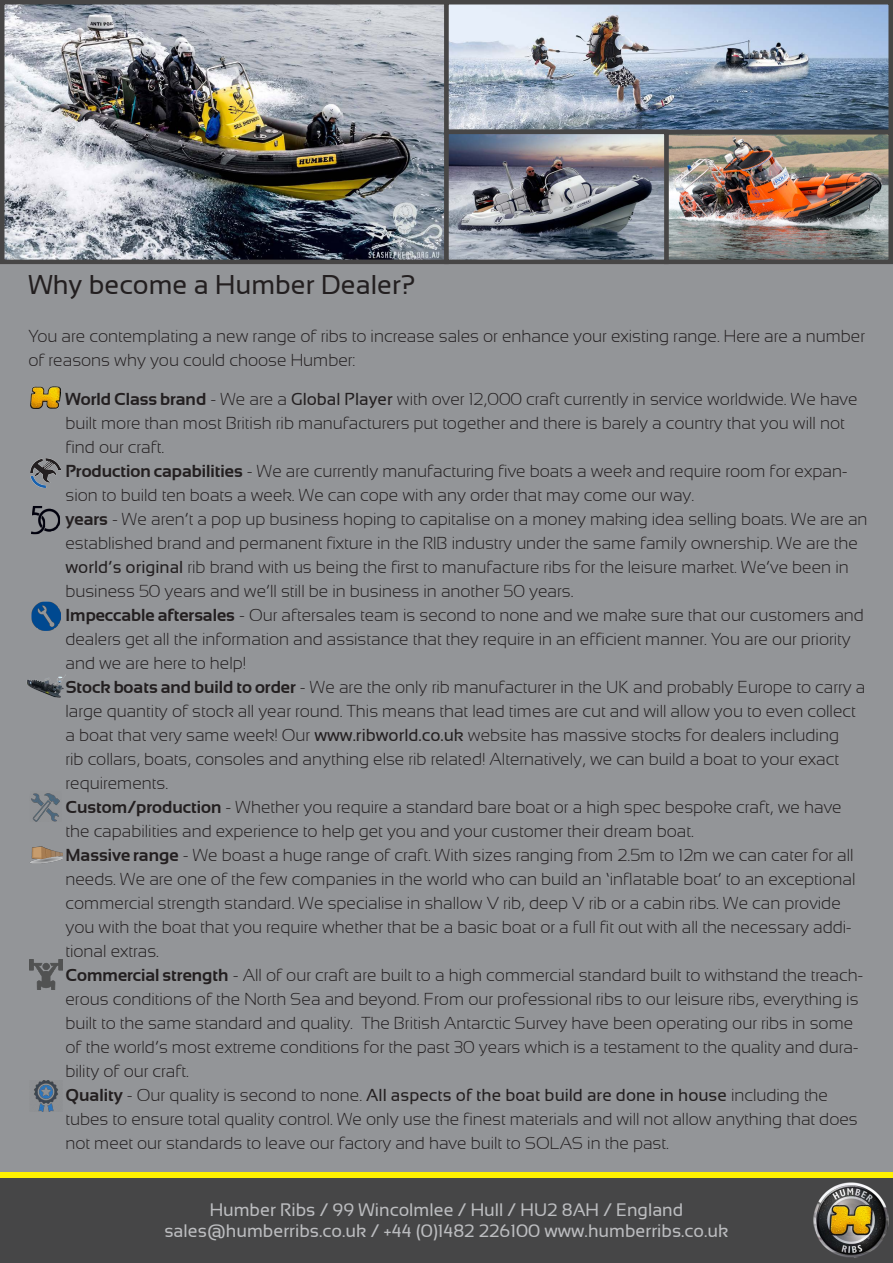
<style>
.page{position:relative;width:893px;height:1263px;background:#939598}
.page>*{position:absolute;margin:0;border:0;box-sizing:border-box;transform-origin:0 0}
.t1{font:27px "Sansation";color:#231f20}
.t2{font:18px "Sansation";color:#bcbdc0}
.t3{font:300 17.25px/24px "Sansation";color:#231f20}
.s1{font-weight:700}
.s2{font-weight:400}
</style>
<div class="page">
<div style="left:0;top:1178px;width:893px;height:85px;background:#464647"></div>
<img style="left:813px;top:1182px;width:76px;height:76px">
<div style="left:0;top:1172px;width:893px;height:6px;background:#fff101"></div>
<img style="left:29px;top:959px;width:33px;height:31px">
<img style="left:30px;top:846px;width:32px;height:17px">
<img style="left:31px;top:793px;width:29px;height:29px">
<img style="left:31px;top:602px;width:29px;height:28px">
<img style="left:27px;top:675px;width:39px;height:23px">
<img style="left:30px;top:387px;width:31px;height:22px">
<img style="left:31px;top:458px;width:29px;height:30px">
<img style="left:34px;top:1080px;width:24px;height:31px">
<img style="left:5px;top:5px;width:883px;height:254px">
<div style="left:0;top:0;width:449px;height:264px;border:4px solid #474646"></div>
<div style="left:664px;top:130px;width:229px;height:134px;border:4px solid #474646"></div>
<div style="left:444px;top:0;width:449px;height:134px;border:4px solid #474646"></div>
<div style="left:444px;top:130px;width:225px;height:134px;border:4px solid #474646"></div>
<img style="left:31px;top:506px;width:29px;height:29px">
<p class="t1" style="left:28px;top:270px;width:389px">Why become a Humber Dealer?</p>
<p class="t3" style="left:28px;top:324px;width:838px">You are contemplating a new range of ribs to increase sales or enhance your existing range. Here are a number of reasons why you could choose Humber:</p>
<p class="t3" style="left:65px;top:387px;width:794px"><span class="s1">World Class brand</span> - We are a <span class="s2">Global Player</span> with over 12,000 craft currently in service worldwide. We have built more than most British rib manufacturers put together and there is barely a country that you will not find our craft.</p>
<p class="t3" style="left:65px;top:459px;width:784px"><span class="s1">Production capabilities</span> - We are currently manufacturing five boats a week and require room for expan&shy;sion to build ten boats a week. We can cope with any order that may come our way.</p>
<p class="t3" style="left:65px;top:507px;width:804px"><span class="s1">years</span> - We aren’t a pop up business hoping to capitalise on a money making idea selling boats. We are an established brand and permanent fixture in the RIB industry under the same family ownership. We are the <span class="s2">world’s original</span> rib brand with us being the first to manufacture ribs for the leisure market. We’ve been in business 50 years and we’ll still be in business in another 50 years.</p>
<p class="t3" style="left:65px;top:603px;width:800px"><span class="s1">Impeccable aftersales</span> - Our aftersales team is second to none and we make sure that our customers and dealers get all the information and assistance that they require in an efficient manner. You are our priority and we are here to help!</p>
<p class="t3" style="left:65px;top:675px;width:801px"><span class="s1">Stock boats and build to order</span> - We are the only rib manufacturer in the UK and probably Europe to carry a large quantity of stock all year round. This means that lead times are cut and will allow you to even collect a boat that very same week! Our <span class="s2">www.ribworld.co.uk</span> website has massive stocks for dealers including<br>rib collars, boats, consoles and anything else rib related! Alternatively, we can build a boat to your exact requirements.</p>
<p class="t3" style="left:65px;top:795px;width:778px"><span class="s1">Custom/production</span> - Whether you require a standard bare boat or a high spec bespoke craft, we have the capabilities and experience to help get you and your customer their dream boat.</p>
<p class="t3" style="left:65px;top:843px;width:791px"><span class="s1">Massive range</span> - We boast a huge range of craft. With sizes ranging from 2.5m to 12m we can cater for all needs. We are one of the few companies in the world who can build an ‘inflatable boat’ to an exceptional commercial strength standard. We specialise in shallow V rib, deep V rib or a cabin ribs. We can provide you with the boat that you require whether that be a basic boat or a full fit out with all the necessary addi&shy;tional extras.</p>
<p class="t3" style="left:65px;top:963px;width:799px"><span class="s1">Commercial strength</span> - All of our craft are built to a high commercial standard built to withstand the treach&shy;erous conditions of the North Sea and beyond. From our professional ribs to our leisure ribs, everything is built to the same standard and quality. The British Antarctic Survey have been operating our ribs in some of the world’s most extreme conditions for the past 30 years which is a testament to the quality and dura&shy;bility of our craft.</p>
<p class="t3" style="left:65px;top:1083px;width:794px"><span class="s1">Quality</span> - Our quality is second to none. <span class="s2">All aspects of the boat build are done in house</span> including the tubes to ensure total quality control. We only use the finest materials and will not allow anything that does not meet our standards to leave our factory and have built to SOLAS in the past.</p>
<p class="t2" style="left:210px;top:1199px;width:475px">Humber Ribs / 99 Wincolmlee / Hull / HU2 8AH / England</p>
<p class="t2" style="left:164px;top:1221px;width:566px">sales@humberribs.co.uk / +44 (0)1482 226100 www.humberribs.co.uk</p>
</div>
